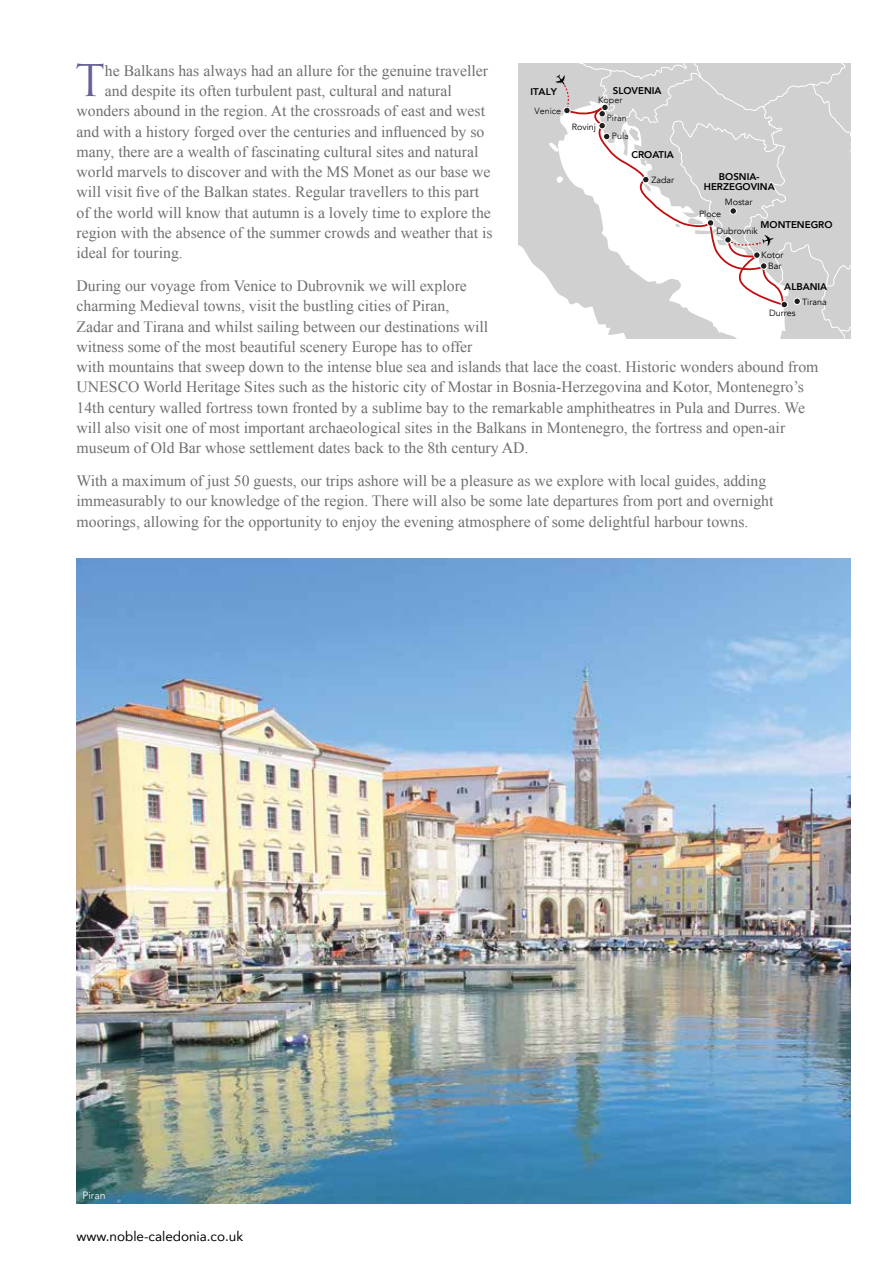
<style>
.page{position:relative;width:893px;height:1263px;background:#fff}
.page>*{position:absolute;margin:0;border:0;box-sizing:border-box;transform-origin:0 0}
.t1{font:42.6px "Trajan Pro 3";color:#666297}
.t2{font:15.75px/20.2px "Times New Roman";color:#706f6f}
.t3{font:13.5px "Avenir";color:#000}
.t4{font:300 10.5px "Avenir";color:#fff}
.t5{font:800 9.75px/10.5px "Avenir";color:#000;text-align:center}
.t6{font:9px "Avenir";color:#000}
.t7{font:300 9px "Avenir";color:#010203}
</style>
<div class="page">
<svg style="left:519px;top:64px;width:331px;height:275px"></svg>
<div style="left:724px;top:236px;width:7px;height:7px;border:1px solid #fff;border-radius:50%"></div>
<div style="left:760px;top:263px;width:7px;height:6px;background:#1e1e1c;border-radius:50%"></div>
<div style="left:760px;top:262px;width:7px;height:8px;border:1px solid #fff;border-radius:50%"></div>
<div style="left:781px;top:301px;width:6px;height:7px;background:#1e1e1c;border-radius:50%"></div>
<div style="left:781px;top:301px;width:7px;height:7px;border:1px solid #fff;border-radius:50%"></div>
<img style="left:77px;top:559px;width:773px;height:645px">
<h1 class="t1" style="left:75px;top:51px;width:31px">T</h1>
<p class="t2" style="left:105px;top:60px;width:385px">he Balkans has always had an allure for the genuine traveller</p>
<p class="t2" style="left:105px;top:80px;width:348px">and despite its often turbulent past, cultural and natural</p>
<p class="t2" style="left:77px;top:101px;width:410px">wonders abound in the region. At the crossroads of east and west</p>
<p class="t2" style="left:77px;top:121px;width:409px">and with a history forged over the centuries and influenced by so</p>
<p class="t2" style="left:77px;top:141px;width:403px">many, there are a wealth of fascinating cultural sites and natural</p>
<p class="t2" style="left:77px;top:161px;width:415px">world marvels to discover and with the MS Monet as our base we</p>
<p class="t2" style="left:77px;top:182px;width:404px">will visit five of the Balkan states. Regular travellers to this part</p>
<p class="t2" style="left:77px;top:202px;width:416px">of the world will know that autumn is a lovely time to explore the</p>
<p class="t2" style="left:77px;top:222px;width:417px">region with the absence of the summer crowds and weather that is</p>
<p class="t2" style="left:77px;top:242px;width:108px">ideal for touring.</p>
<p class="t2" style="left:77px;top:275px;width:743px">During our voyage from Venice to Dubrovnik we will explore<br>charming Medieval towns, visit the bustling cities of Piran,<br>Zadar and Tirana and whilst sailing between our destinations will<br>witness some of the most beautiful scenery Europe has to offer<br>with mountains that sweep down to the intense blue sea and islands that lace the coast. Historic wonders abound from UNESCO World Heritage Sites such as the historic city of Mostar in Bosnia-Herzegovina and Kotor, Montenegro’s 14th century walled fortress town fronted by a sublime bay to the remarkable amphitheatres in Pula and Durres. We will also visit one of most important archaeological sites in the Balkans in Montenegro, the fortress and open-air museum of Old Bar whose settlement dates back to the 8th century AD.</p>
<p class="t2" style="left:77px;top:470px;width:698px">With a maximum of just 50 guests, our trips ashore will be a pleasure as we explore with local guides, adding immeasurably to our knowledge of the region. There will also be some late departures from port and overnight moorings, allowing for the opportunity to enjoy the evening atmosphere of some delightful harbour towns.</p>
<p class="t5" style="left:613px;top:85px;width:50px">SLOVENIA</p>
<p class="t5" style="left:530px;top:87px;width:28px">ITALY</p>
<p class="t7" style="left:598px;top:94px;width:26px">Koper</p>
<p class="t7" style="left:534px;top:105px;width:28px">Venice</p>
<p class="t7" style="left:607px;top:113px;width:21px">Piran</p>
<p class="t6" style="left:572px;top:122px;width:26px">Rovinj</p>
<p class="t7" style="left:612px;top:131px;width:19px">Pula</p>
<p class="t5" style="left:631px;top:149px;width:44px">CROATIA</p>
<p class="t5" style="left:704px;top:171px;width:72px">BOSNIA-<br>HERZEGOVINA</p>
<p class="t6" style="left:725px;top:196px;width:29px">Mostar</p>
<p class="t6" style="left:651px;top:174px;width:24px">Zadar</p>
<p class="t6" style="left:699px;top:209px;width:24px">Ploce</p>
<p class="t5" style="left:760px;top:219px;width:74px">MONTENEGRO</p>
<p class="t6" style="left:716px;top:226px;width:43px">Dubrovnik</p>
<p class="t6" style="left:761px;top:250px;width:24px">Kotor</p>
<p class="t6" style="left:768px;top:261px;width:15px">Bar</p>
<p class="t5" style="left:784px;top:281px;width:44px">ALBANIA</p>
<p class="t6" style="left:769px;top:308px;width:28px">Durres</p>
<p class="t6" style="left:802px;top:296px;width:26px">Tirana</p>
<p class="t4" style="left:82px;top:1189px;width:25px">Piran</p>
<p class="t3" style="left:77px;top:1226px;width:168px">www.noble-caledonia.co.uk</p>
</div>
